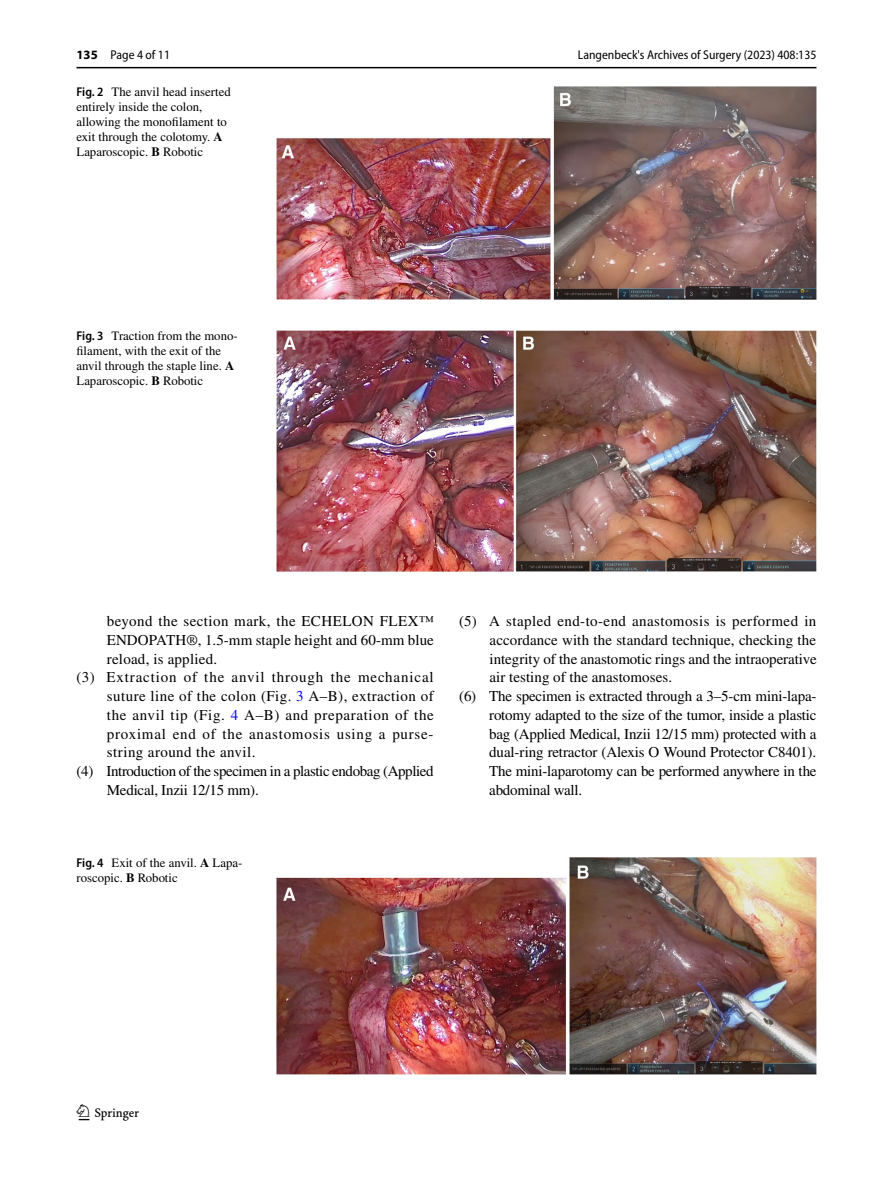
<style>
.page{position:relative;width:893px;height:1187px;background:#fff}
.page>*{position:absolute;margin:0;border:0;box-sizing:border-box;transform-origin:0 0}
.t1{font:22.5px "Springnew Regular 2";color:#000}
.t2{font:15px "STIX";letter-spacing:.005em;color:#000}
.t3{font:15px "STIX";letter-spacing:.03em;color:#000}
.t4{font:15px "STIX";letter-spacing:-.015em;color:#000}
.t5{font:15px "STIX";letter-spacing:-.025em;color:#000}
.t6{font:15px "STIX";letter-spacing:.055em;color:#000}
.t7{font:15px "STIX";letter-spacing:.045em;color:#000}
.t8{font:15px "STIX";letter-spacing:.05em;color:#000}
.t9{font:12.75px/15px "STIX";color:#000}
.t10{font:semi-condensed 12.75px "Myriad Pro";color:#000}
.s1{font-weight:700;font-stretch:normal}
.s2{font-family:"Myriad Pro";font-weight:600;font-stretch:semi-condensed}
.s3{font-weight:700}
.s4{color:#00f}
</style>
<div class="page">
<hr style="left:77px;top:67px;width:739px;height:1px;background:#000">
<img style="left:276px;top:87px;width:540px;height:212px">
<img style="left:276px;top:331px;width:540px;height:240px">
<img style="left:276px;top:857px;width:540px;height:216px">
<p class="t10" style="left:77px;top:48px;width:95px"><span class="s1">135</span> Page 4 of 11</p>
<p class="t9" style="left:77px;top:85px;width:156px"><span class="s2">Fig. 2</span> The anvil head inserted entirely inside the colon, allowing the monofilament to exit through the colotomy. <span class="s3">A<br></span>Laparoscopic. <span class="s3">B</span> Robotic</p>
<p class="t9" style="left:77px;top:329px;width:163px"><span class="s2">Fig. 3</span> Traction from the mono&shy;filament, with the exit of the anvil through the staple line. <span class="s3">A<br></span>Laparoscopic. <span class="s3">B</span> Robotic</p>
<p class="t10" style="left:578px;top:48px;width:240px">Langenbeck's Archives of Surgery (2023) 408:135</p>
<p class="t3" style="left:107px;top:610px;width:328px">beyond the section mark, the ECHELON FLEX™</p>
<p class="t2" style="left:107px;top:629px;width:328px">ENDOPATH®, 1.5-mm staple height and 60-mm blue</p>
<p class="t2" style="left:107px;top:648px;width:112px">reload, is applied.</p>
<p class="t6" style="left:77px;top:667px;width:359px">(3) Extraction of the anvil through the mechanical</p>
<p class="t3" style="left:107px;top:685px;width:328px">suture line of the colon (Fig. <span class="s4">3</span> A–B), extraction of</p>
<p class="t7" style="left:107px;top:704px;width:328px">the anvil tip (Fig. <span class="s4">4</span> A–B) and preparation of the</p>
<p class="t8" style="left:107px;top:723px;width:328px">proximal end of the anastomosis using a purse-</p>
<p class="t3" style="left:107px;top:742px;width:150px">string around the anvil.</p>
<p class="t5" style="left:77px;top:760px;width:359px">(4) Introduction of the specimen in a plastic endobag (Applied</p>
<p class="t4" style="left:107px;top:779px;width:153px">Medical, Inzii 12/15 mm).</p>
<p class="t9" style="left:77px;top:855px;width:167px"><span class="s2">Fig. 4</span> Exit of the anvil. <span class="s3">A</span> Lapa&shy;roscopic. <span class="s3">B</span> Robotic</p>
<p class="t3" style="left:459px;top:610px;width:359px">(5) A stapled end-to-end anastomosis is performed in</p>
<p class="t2" style="left:490px;top:629px;width:328px">accordance with the standard technique, checking the</p>
<p class="t2" style="left:490px;top:648px;width:329px">integrity of the anastomotic rings and the intraoperative</p>
<p class="t2" style="left:490px;top:667px;width:184px">air testing of the anastomoses.</p>
<p class="t2" style="left:459px;top:685px;width:359px">(6) The specimen is extracted through a 3–5-cm mini-lapa-</p>
<p class="t2" style="left:489px;top:704px;width:329px">rotomy adapted to the size of the tumor, inside a plastic</p>
<p class="t4" style="left:489px;top:723px;width:329px">bag (Applied Medical, Inzii 12/15 mm) protected with a</p>
<p class="t2" style="left:489px;top:742px;width:328px">dual-ring retractor (Alexis O Wound Protector C8401).</p>
<p class="t4" style="left:489px;top:760px;width:329px">The mini-laparotomy can be performed anywhere in the</p>
<p class="t4" style="left:489px;top:779px;width:94px">abdominal wall.</p>
<h1 class="t1" style="left:79px;top:1104px;width:62px">1 3</h1>
</div>
